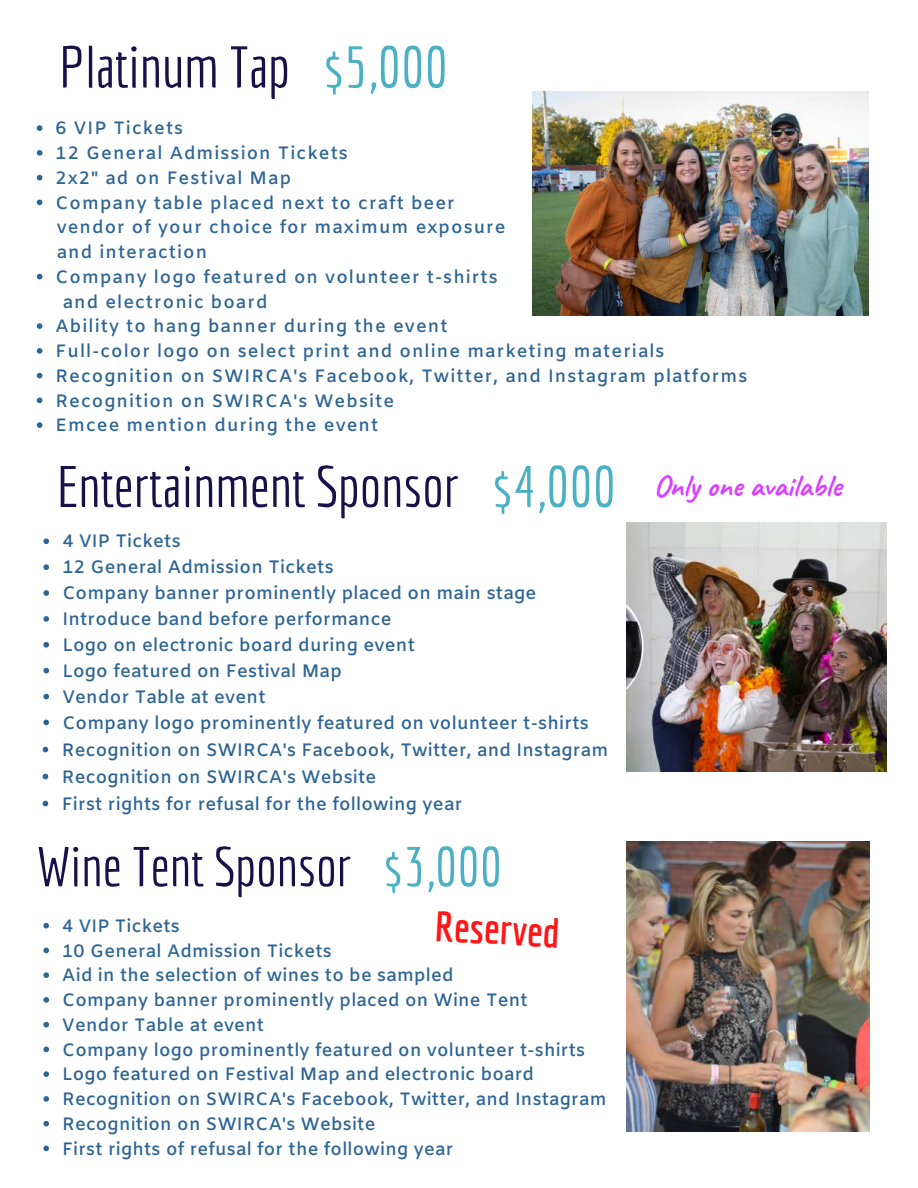
<style>
.page{position:relative;width:918px;height:1188px;background:#fff}
.page>*{position:absolute;margin:0;border:0;box-sizing:border-box;transform-origin:0 0}
.t1{font:57.3px "Economica";color:#161148}
.t2{font:57px "Economica";color:#161148}
.t3{font:54.75px "Economica";color:#161148}
.t4{font:700 41.25px "Economica";color:#ff1616}
.t5{font:700 30.6px "Caveat";color:#d741ff}
.t6{font:600 18px/24.8px "Amiko";letter-spacing:.015em;color:#2d6494}
.t7{font:600 18px/24.8px "Amiko";letter-spacing:.06em;color:#2d6494}
.s1{color:#4bb0c3}
</style>
<div class="page">
<img style="left:532px;top:92px;width:337px;height:223px">
<img style="left:626px;top:842px;width:243px;height:290px">
<svg style="left:43px;top:538px;width:6px;height:6px"></svg>
<svg style="left:43px;top:564px;width:6px;height:6px"></svg>
<svg style="left:43px;top:590px;width:6px;height:6px"></svg>
<svg style="left:43px;top:616px;width:6px;height:6px"></svg>
<svg style="left:43px;top:642px;width:6px;height:6px"></svg>
<svg style="left:43px;top:668px;width:6px;height:5px"></svg>
<svg style="left:43px;top:694px;width:6px;height:5px"></svg>
<svg style="left:43px;top:720px;width:6px;height:5px"></svg>
<img style="left:626px;top:523px;width:260px;height:248px">
<svg style="left:37px;top:125px;width:5px;height:6px"></svg>
<svg style="left:37px;top:150px;width:5px;height:6px"></svg>
<svg style="left:37px;top:175px;width:5px;height:5px"></svg>
<svg style="left:37px;top:200px;width:5px;height:5px"></svg>
<svg style="left:37px;top:274px;width:5px;height:5px"></svg>
<svg style="left:37px;top:323px;width:5px;height:6px"></svg>
<svg style="left:37px;top:348px;width:5px;height:6px"></svg>
<svg style="left:37px;top:373px;width:5px;height:5px"></svg>
<svg style="left:37px;top:398px;width:5px;height:5px"></svg>
<svg style="left:37px;top:422px;width:5px;height:6px"></svg>
<svg style="left:43px;top:923px;width:6px;height:5px"></svg>
<svg style="left:43px;top:948px;width:6px;height:5px"></svg>
<svg style="left:43px;top:972px;width:6px;height:6px"></svg>
<svg style="left:43px;top:997px;width:6px;height:6px"></svg>
<svg style="left:43px;top:1022px;width:6px;height:5px"></svg>
<svg style="left:43px;top:1047px;width:6px;height:5px"></svg>
<svg style="left:43px;top:1071px;width:6px;height:6px"></svg>
<svg style="left:43px;top:1096px;width:6px;height:6px"></svg>
<svg style="left:43px;top:1121px;width:6px;height:5px"></svg>
<svg style="left:43px;top:1146px;width:6px;height:5px"></svg>
<svg style="left:43px;top:747px;width:5px;height:5px"></svg>
<svg style="left:43px;top:774px;width:5px;height:5px"></svg>
<svg style="left:43px;top:801px;width:5px;height:5px"></svg>
<h1 class="t1" style="left:59px;top:33px;width:391px">Platinum Tap <span class="s1">$5,000</span></h1>
<p class="t7" style="left:56px;top:117px;width:401px">6 VIP Tickets<br>12 General Admission Tickets<br>2x2" ad on Festival Map<br>Company table placed next to craft beer</p>
<p class="t7" style="left:57px;top:216px;width:451px">vendor of your choice for maximum exposure and interaction</p>
<p class="t7" style="left:63px;top:290px;width:206px">and electronic board</p>
<p class="t7" style="left:56px;top:266px;width:444px">Company logo featured on volunteer t-shirts</p>
<p class="t7" style="left:56px;top:315px;width:693px">Ability to hang banner during the event<br>Full-color logo on select print and online marketing materials Recognition on SWIRCA's Facebook, Twitter, and Instagram platforms Recognition on SWIRCA's Website<br>Emcee mention during the event</p>
<h2 class="t2" style="left:56px;top:453px;width:561px">Entertainment Sponsor <span class="s1">$4,000</span></h2>
<p class="t6" style="left:62px;top:530px;width:528px;line-height:25.8px">4 VIP Tickets<br>12 General Admission Tickets<br>Company banner prominently placed on main stage Introduce band before performance<br>Logo on electronic board during event<br>Logo featured on Festival Map<br>Vendor Table at event<br>Company logo prominently featured on volunteer t-shirts</p>
<p class="t6" style="left:62px;top:738px;width:548px;line-height:27px">Recognition on SWIRCA's Facebook, Twitter, and Instagram<br>Recognition on SWIRCA's Website<br>First rights for refusal for the following year</p>
<h3 class="t3" style="left:37px;top:834px;width:467px">Wine Tent Sponsor <span class="s1">$3,000</span></h3>
<p class="t6" style="left:62px;top:915px;width:546px">4 VIP Tickets<br>10 General Admission Tickets<br>Aid in the selection of wines to be sampled<br>Company banner prominently placed on Wine Tent<br>Vendor Table at event<br>Company logo prominently featured on volunteer t-shirts Logo featured on Festival Map and electronic board Recognition on SWIRCA's Facebook, Twitter, and Instagram Recognition on SWIRCA's Website<br>First rights of refusal for the following year</p>
<h3 class="t4" style="left:436px;top:902px;width:126px;rotate:3deg">Reserved</h3>
<h3 class="t5" style="left:654px;top:467px;width:189px">Only one available</h3>
</div>
